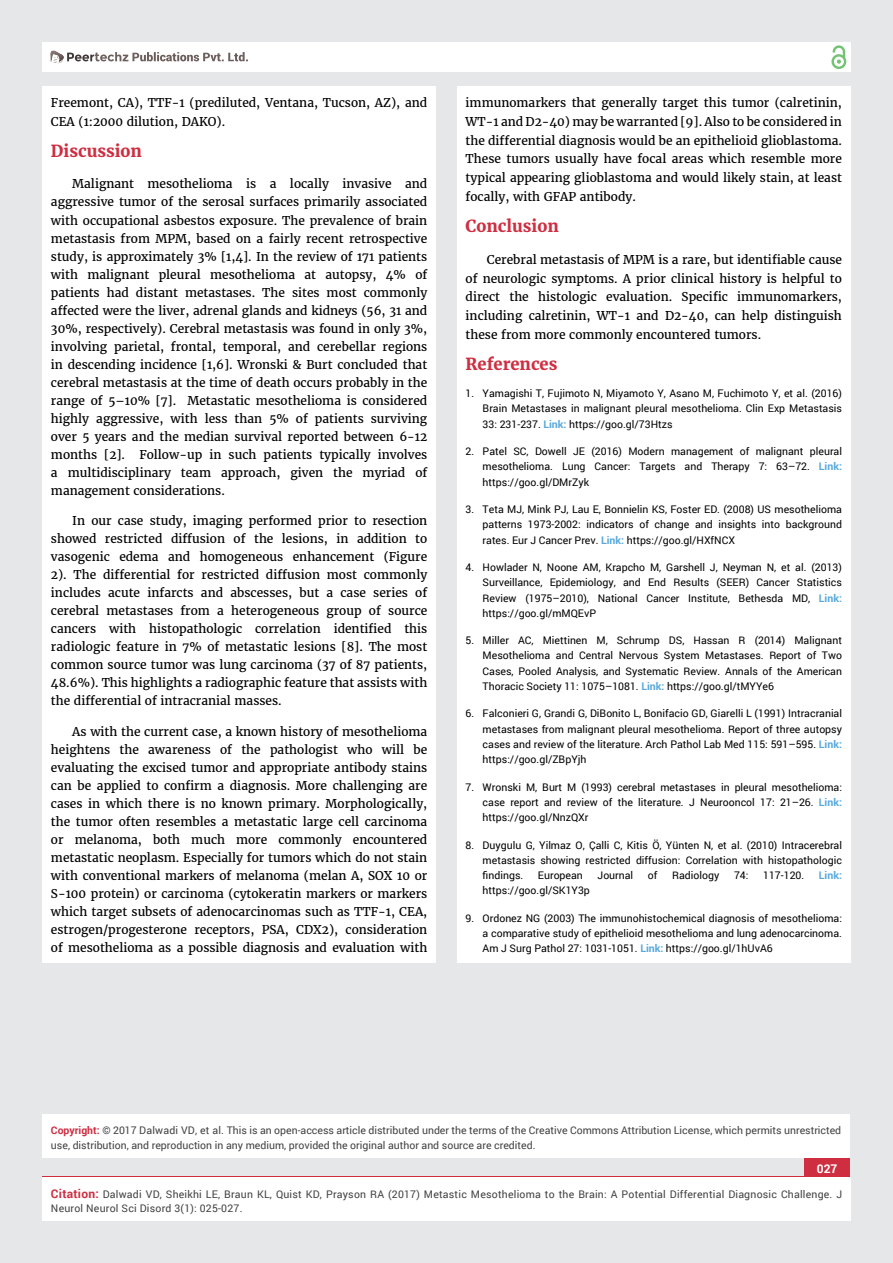
<style>
.page{position:relative;width:893px;height:1263px;background:#e6e7e8}
.page>*{position:absolute;margin:0;border:0;box-sizing:border-box;transform-origin:0 0}
.t1{font:700 16.5px "Merriweather";color:#cf2e41}
.t2{font:12px/18px "Merriweather";color:#000;text-align:justify}
.t3{font:700 12px "Roboto";color:#fff}
.t4{font:10.5px/15px "Roboto";color:#000;text-align:justify}
.t5{font:10.5px/15px "Roboto";color:#414042}
.t6{font:10.5px/13.5px "Roboto";letter-spacing:.02em;color:#414042}
.t7{font:700 10.5px "Roboto";color:#56a8dd}
.s1{font-weight:700;color:#56a8dd}
.s2{font-weight:700;color:#cf2e41}
.s3{font-weight:700;font-size:12px;color:#cf2e41}
</style>
<div class="page">
<div style="left:42px;top:43px;width:808px;height:29px;background:#fff"></div>
<div style="left:831px;top:54px;width:15px;height:15px;border:2px solid #74c273;border-radius:50%"></div>
<svg style="left:831px;top:45px;width:15px;height:19px"></svg>
<div style="left:804px;top:1157px;width:46px;height:43px;background:#cf2e41"></div>
<svg style="left:49px;top:50px;width:199px;height:14px"></svg>
<div style="left:42px;top:1177px;width:809px;height:43px;background:#fff"></div>
<div style="left:42px;top:1115px;width:808px;height:43px;background:#fff"></div>
<div style="left:42px;top:87px;width:394px;height:876px;background:#fff"></div>
<div style="left:457px;top:87px;width:393px;height:876px;background:#fff"></div>
<p class="t2" style="left:51px;top:93px;width:378px;line-height:19.4px">Freemont, CA), TTF-1 (prediluted, Ventana, Tucson, AZ), and<br>CEA (1:2000 dilution, DAKO).</p>
<h1 class="t1" style="left:51px;top:141px;width:93px">Discussion</h1>
<p class="t2" style="left:51px;top:175px;width:378px;text-indent:21px">Malignant mesothelioma is a locally invasive and aggressive tumor of the serosal surfaces primarily associated with occupational asbestos exposure. The prevalence of brain metastasis from MPM, based on a fairly recent retrospective study, is approximately 3% [1,4]. In the review of 171 patients with malignant pleural mesothelioma at autopsy, 4% of patients had distant metastases. The sites most commonly affected were the liver, adrenal glands and kidneys (56, 31 and 30%, respectively). Cerebral metastasis was found in only 3%, involving parietal, frontal, temporal, and cerebellar regions in descending incidence [1,6]. Wronski &amp; Burt concluded that cerebral metastasis at the time of death occurs probably in the range of 5–10% [7]. Metastatic mesothelioma is considered highly aggressive, with less than 5% of patients surviving over 5 years and the median survival reported between 6-12 months [2]. Follow-up in such patients typically involves a multidisciplinary team approach, given the myriad of management considerations.</p>
<p class="t2" style="left:51px;top:512px;width:378px;text-indent:21px">In our case study, imaging performed prior to resection showed restricted diffusion of the lesions, in addition to vasogenic edema and homogeneous enhancement (Figure 2). The differential for restricted diffusion most commonly includes acute infarcts and abscesses, but a case series of cerebral metastases from a heterogeneous group of source cancers with histopathologic correlation identified this radiologic feature in 7% of metastatic lesions [8]. The most common source tumor was lung carcinoma (37 of 87 patients, 48.6%). This highlights a radiographic feature that assists with the differential of intracranial masses.</p>
<p class="t2" style="left:51px;top:723px;width:378px;text-indent:21px">As with the current case, a known history of mesothelioma heightens the awareness of the pathologist who will be evaluating the excised tumor and appropriate antibody stains can be applied to confirm a diagnosis. More challenging are cases in which there is no known primary. Morphologically, the tumor often resembles a metastatic large cell carcinoma or melanoma, both much more commonly encountered metastatic neoplasm. Especially for tumors which do not stain with conventional markers of melanoma (melan A, SOX 10 or S-100 protein) or carcinoma (cytokeratin markers or markers which target subsets of adenocarcinomas such as TTF-1, CEA, estrogen/progesterone receptors, PSA, CDX2), consideration of mesothelioma as a possible diagnosis and evaluation with</p>
<p class="t2" style="left:466px;top:93px;width:378px;line-height:18.8px">immunomarkers that generally target this tumor (calretinin, WT-1 and D2-40) may be warranted [9]. Also to be considered in the differential diagnosis would be an epithelioid glioblastoma.<br>These tumors usually have focal areas which resemble more typical appearing glioblastoma and would likely stain, at least focally, with GFAP antibody.</p>
<h1 class="t1" style="left:466px;top:216px;width:95px">Conclusion</h1>
<p class="t2" style="left:466px;top:250px;width:378px;line-height:18.8px;text-indent:21px">Cerebral metastasis of MPM is a rare, but identifiable cause of neurologic symptoms. A prior clinical history is helpful to direct the histologic evaluation. Specific immunomarkers, including calretinin, WT-1 and D2-40, can help distinguish these from more commonly encountered tumors.</p>
<h1 class="t1" style="left:466px;top:353px;width:93px">References</h1>
<p class="t4" style="left:483px;top:386px;width:361px;text-indent:-17px">1. Yamagishi T, Fujimoto N, Miyamoto Y, Asano M, Fuchimoto Y, et al. (2016)<br>Brain Metastases in malignant pleural mesothelioma. Clin Exp Metastasis 33: 231-237. <span class="s1">Link:</span> https://goo.gl/73Htzs</p>
<p class="t4" style="left:483px;top:444px;width:361px;text-indent:-17px">2. Patel SC, Dowell JE (2016) Modern management of malignant pleural mesothelioma. Lung Cancer: Targets and Therapy 7: 63–72. <span class="s1">Link: </span>https://goo.gl/DMrZyk</p>
<p class="t4" style="left:483px;top:502px;width:361px;text-indent:-17px">3. Teta MJ, Mink PJ, Lau E, Bonnielin KS, Foster ED. (2008) US mesothelioma patterns 1973-2002: indicators of change and insights into background rates. Eur J Cancer Prev. <span class="s1">Link:</span> https://goo.gl/HXfNCX</p>
<p class="t4" style="left:483px;top:560px;width:361px;text-indent:-17px">4. Howlader N, Noone AM, Krapcho M, Garshell J, Neyman N, et al. (2013)<br>Surveillance, Epidemiology, and End Results (SEER) Cancer Statistics Review (1975–2010), National Cancer Institute, Bethesda MD, <span class="s1">Link: </span>https://goo.gl/mMQEvP</p>
<p class="t4" style="left:483px;top:633px;width:361px;text-indent:-17px">5. Miller AC, Miettinen M, Schrump DS, Hassan R (2014) Malignant Mesothelioma and Central Nervous System Metastases. Report of Two Cases, Pooled Analysis, and Systematic Review. Annals of the American Thoracic Society 11: 1075–1081. <span class="s1">Link:</span> https://goo.gl/tMYYe6</p>
<p class="t4" style="left:483px;top:706px;width:361px;text-indent:-17px">6. Falconieri G, Grandi G, DiBonito L, Bonifacio GD, Giarelli L (1991) Intracranial metastases from malignant pleural mesothelioma. Report of three autopsy cases and review of the literature. Arch Pathol Lab Med 115: 591–595. <span class="s1">Link: </span>https://goo.gl/ZBpYjh</p>
<p class="t4" style="left:483px;top:779px;width:361px;text-indent:-17px">7. Wronski M, Burt M (1993) cerebral metastases in pleural mesothelioma: case report and review of the literature. J Neurooncol 17: 21–26. <span class="s1">Link: </span>https://goo.gl/NnzQXr</p>
<p class="t4" style="left:483px;top:837px;width:361px;text-indent:-17px">8. Duygulu G, Yilmaz O, Çalli C, Kitis Ö, Yünten N, et al. (2010) Intracerebral metastasis showing restricted diffusion: Correlation with histopathologic findings.</p>
<p class="t4" style="left:538px;top:867px;width:46px">European</p>
<p class="t4" style="left:597px;top:867px;width:37px">Journal</p>
<p class="t4" style="left:648px;top:867px;width:11px">of</p>
<p class="t4" style="left:672px;top:867px;width:49px">Radiology</p>
<p class="t4" style="left:734px;top:867px;width:16px">74:</p>
<p class="t4" style="left:763px;top:867px;width:43px">117-120.</p>
<p class="t7" style="left:819px;top:868px;width:25px">Link:</p>
<p class="t4" style="left:483px;top:882px;width:109px">https://goo.gl/SK1Y3p</p>
<p class="t4" style="left:483px;top:910px;width:361px;text-indent:-17px">9. Ordonez NG (2003) The immunohistochemical diagnosis of mesothelioma: a comparative study of epithelioid mesothelioma and lung adenocarcinoma.<br>Am J Surg Pathol 27: 1031-1051. <span class="s1">Link:</span> https://goo.gl/1hUvA6</p>
<p class="t5" style="left:51px;top:1123px;width:792px"><span class="s2">Copyright:</span> © 2017 Dalwadi VD, et al. This is an open-access article distributed under the terms of the Creative Commons Attribution License, which permits unrestricted use, distribution, and reproduction in any medium, provided the original author and source are credited.</p>
<p class="t3" style="left:817px;top:1161px;width:22px">027</p>
<p class="t6" style="left:51px;top:1188px;width:793px"><span class="s3">Citation:</span> Dalwadi VD, Sheikhi LE, Braun KL, Quist KD, Prayson RA (2017) Metastic Mesothelioma to the Brain: A Potential Differential Diagnosic Challenge. J<br>Neurol Neurol Sci Disord 3(1): 025-027.</p>
</div>
